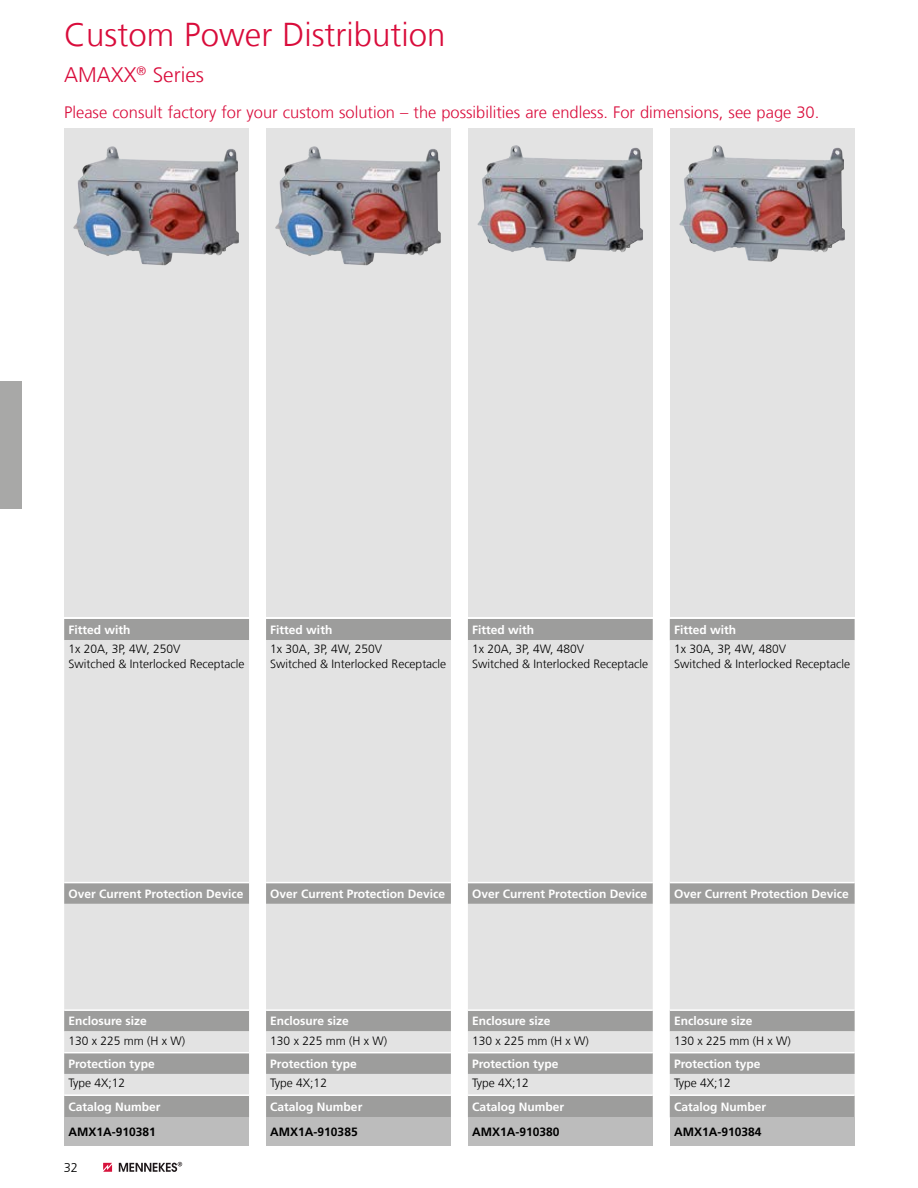
<style>
.page{position:relative;width:918px;height:1188px;background:#fff}
.page>*{position:absolute;margin:0;border:0;box-sizing:border-box;transform-origin:0 0}
.t1{font:300 33px "Frutiger LT Com";color:#d90c3b}
.t2{font:300 21px "Frutiger LT Com";color:#d90c3b}
.t3{font:300 16.5px "Frutiger LT Com";color:#d90c3b}
.t4{font:300 12.75px "Frutiger LT Com";color:#000}
.t5{font:700 12px "Frutiger LT Com";color:#fff}
.t6{font:300 12px/14.4px "Frutiger LT Com";color:#000}
.t7{font:700 12px "Frutiger LT Com";color:#000}
</style>
<div class="page">
<svg style="left:103px;top:1163px;width:9px;height:9px"></svg>
<svg style="left:119px;top:1162px;width:63px;height:10px"></svg>
<div style="left:0;top:382px;width:21px;height:127px;background:#a8a8a7"></div>
<div style="left:64px;top:128px;width:185px;height:489px;background:#e3e3e3"></div>
<div style="left:64px;top:619px;width:185px;height:498px;background:#9d9d9c"></div>
<svg style="left:64px;top:640px;width:185px;height:454px;background:#d9d9d9"></svg>
<div style="left:64px;top:1117px;width:185px;height:28px;background:#bcbcbc"></div>
<hr style="left:64px;top:882px;width:185px;height:1px;background:#fff">
<hr style="left:64px;top:1009px;width:185px;height:2px;background:#fff">
<hr style="left:64px;top:1052px;width:185px;height:1px;background:#fff">
<hr style="left:64px;top:1094px;width:185px;height:2px;background:#fff">
<img style="left:73px;top:147px;width:166px;height:118px">
<div style="left:266px;top:128px;width:185px;height:489px;background:#e3e3e3"></div>
<div style="left:266px;top:619px;width:185px;height:498px;background:#9d9d9c"></div>
<svg style="left:266px;top:640px;width:185px;height:454px;background:#d9d9d9"></svg>
<div style="left:266px;top:1117px;width:185px;height:28px;background:#bcbcbc"></div>
<hr style="left:266px;top:882px;width:185px;height:1px;background:#fff">
<hr style="left:266px;top:1009px;width:185px;height:2px;background:#fff">
<hr style="left:266px;top:1052px;width:185px;height:1px;background:#fff">
<hr style="left:266px;top:1094px;width:185px;height:2px;background:#fff">
<img style="left:275px;top:147px;width:166px;height:118px">
<div style="left:468px;top:128px;width:185px;height:489px;background:#e3e3e3"></div>
<div style="left:468px;top:619px;width:185px;height:498px;background:#9d9d9c"></div>
<svg style="left:468px;top:640px;width:185px;height:454px;background:#d9d9d9"></svg>
<div style="left:468px;top:1117px;width:185px;height:28px;background:#bcbcbc"></div>
<hr style="left:468px;top:882px;width:185px;height:1px;background:#fff">
<hr style="left:468px;top:1009px;width:185px;height:2px;background:#fff">
<hr style="left:468px;top:1052px;width:185px;height:1px;background:#fff">
<hr style="left:468px;top:1094px;width:185px;height:2px;background:#fff">
<div style="left:670px;top:128px;width:185px;height:489px;background:#e3e3e3"></div>
<div style="left:670px;top:619px;width:185px;height:498px;background:#9d9d9c"></div>
<svg style="left:670px;top:640px;width:185px;height:454px;background:#d9d9d9"></svg>
<div style="left:670px;top:1117px;width:185px;height:28px;background:#bcbcbc"></div>
<hr style="left:670px;top:882px;width:185px;height:1px;background:#fff">
<hr style="left:670px;top:1009px;width:185px;height:2px;background:#fff">
<hr style="left:670px;top:1052px;width:185px;height:1px;background:#fff">
<hr style="left:670px;top:1094px;width:185px;height:2px;background:#fff">
<img style="left:679px;top:145px;width:166px;height:117px">
<img style="left:477px;top:145px;width:166px;height:117px">
<h1 class="t1" style="left:64px;top:15px;width:383px">Custom Power Distribution</h1>
<h2 class="t2" style="left:64px;top:63px;width:141px">AMAXX<sup>®</sup> Series</h2>
<h3 class="t3" style="left:64px;top:103px;width:757px">Please consult factory for your custom solution – the possibilities are endless. For dimensions, see page 30.</h3>
<p class="t5" style="left:68px;top:623px;width:64px">Fitted with</p>
<p class="t6" style="left:68px;top:642px;width:178px">1x 20A, 3P, 4W, 250V<br>Switched &amp; Interlocked Receptacle</p>
<p class="t5" style="left:270px;top:623px;width:64px">Fitted with</p>
<p class="t6" style="left:270px;top:642px;width:178px">1x 30A, 3P, 4W, 250V<br>Switched &amp; Interlocked Receptacle</p>
<p class="t5" style="left:472px;top:623px;width:64px">Fitted with</p>
<p class="t6" style="left:472px;top:642px;width:178px">1x 20A, 3P, 4W, 480V<br>Switched &amp; Interlocked Receptacle</p>
<p class="t5" style="left:674px;top:623px;width:64px">Fitted with</p>
<p class="t6" style="left:674px;top:642px;width:178px">1x 30A, 3P, 4W, 480V<br>Switched &amp; Interlocked Receptacle</p>
<p class="t5" style="left:68px;top:887px;width:176px">Over Current Protection Device</p>
<p class="t5" style="left:270px;top:887px;width:176px">Over Current Protection Device</p>
<p class="t5" style="left:472px;top:887px;width:176px">Over Current Protection Device</p>
<p class="t5" style="left:674px;top:887px;width:176px">Over Current Protection Device</p>
<p class="t5" style="left:68px;top:1014px;width:80px">Enclosure size</p>
<p class="t6" style="left:68px;top:1033px;width:118px">130 x 225 mm (H x W)</p>
<p class="t5" style="left:68px;top:1057px;width:88px">Protection type</p>
<p class="t6" style="left:68px;top:1076px;width:58px">Type 4X;12</p>
<p class="t5" style="left:68px;top:1100px;width:94px">Catalog Number</p>
<p class="t7" style="left:68px;top:1125px;width:89px">AMX1A-910381</p>
<p class="t4" style="left:64px;top:1160px;width:16px">32</p>
<p class="t5" style="left:270px;top:1014px;width:80px">Enclosure size</p>
<p class="t6" style="left:270px;top:1033px;width:118px">130 x 225 mm (H x W)</p>
<p class="t5" style="left:270px;top:1057px;width:88px">Protection type</p>
<p class="t6" style="left:270px;top:1076px;width:58px">Type 4X;12</p>
<p class="t5" style="left:270px;top:1100px;width:94px">Catalog Number</p>
<p class="t7" style="left:270px;top:1125px;width:89px">AMX1A-910385</p>
<p class="t5" style="left:472px;top:1014px;width:80px">Enclosure size</p>
<p class="t6" style="left:472px;top:1033px;width:118px">130 x 225 mm (H x W)</p>
<p class="t5" style="left:472px;top:1057px;width:88px">Protection type</p>
<p class="t6" style="left:472px;top:1076px;width:58px">Type 4X;12</p>
<p class="t5" style="left:472px;top:1100px;width:94px">Catalog Number</p>
<p class="t7" style="left:472px;top:1125px;width:89px">AMX1A-910380</p>
<p class="t5" style="left:674px;top:1014px;width:80px">Enclosure size</p>
<p class="t6" style="left:674px;top:1033px;width:118px">130 x 225 mm (H x W)</p>
<p class="t5" style="left:674px;top:1057px;width:88px">Protection type</p>
<p class="t6" style="left:674px;top:1076px;width:58px">Type 4X;12</p>
<p class="t5" style="left:674px;top:1100px;width:94px">Catalog Number</p>
<p class="t7" style="left:674px;top:1125px;width:89px">AMX1A-910384</p>
</div>
